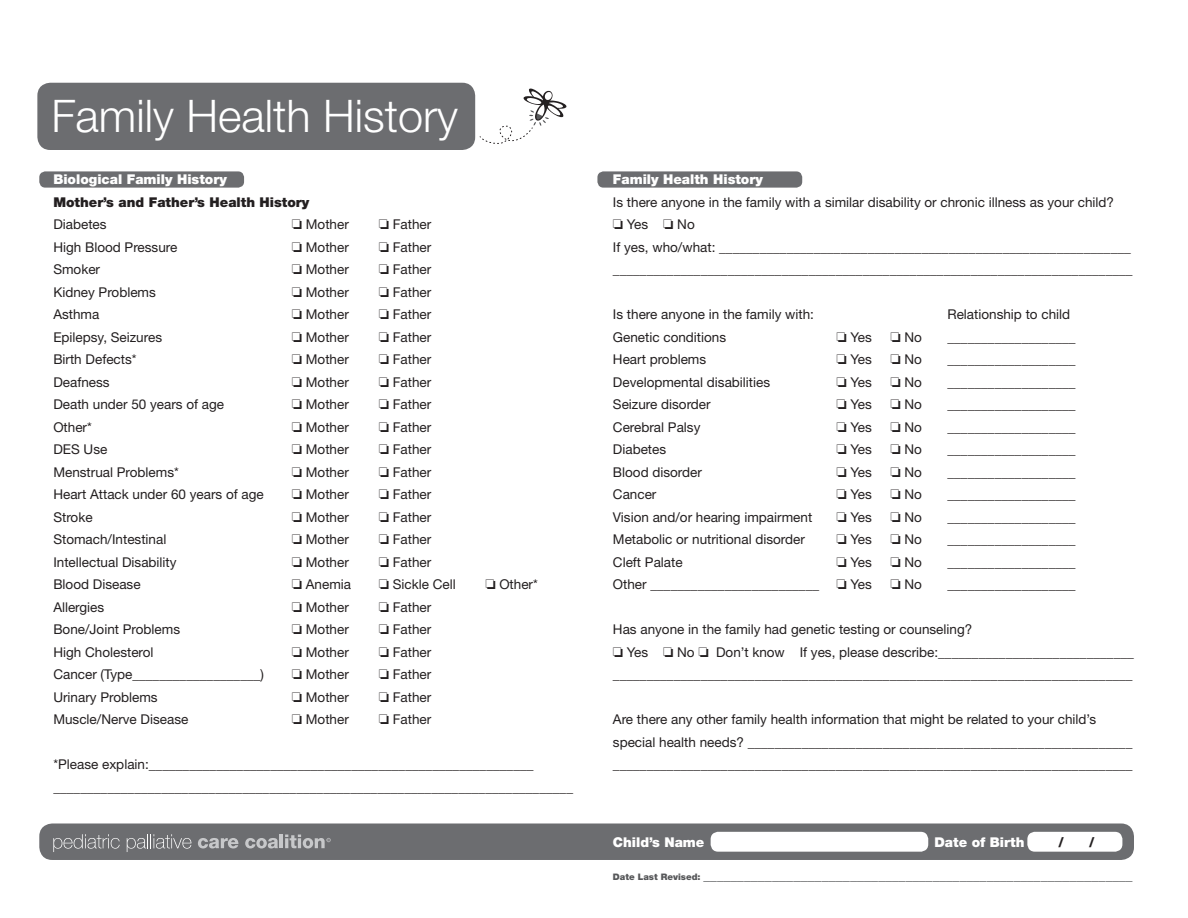
<style>
.page{position:relative;width:1188px;height:918px;background:#fff}
.page>*{position:absolute;margin:0;border:0;box-sizing:border-box;transform-origin:0 0}
.t1{font:300 45px "Helvetica Neue";color:#fff}
.t2{font:13.5px/22.5px "Helvetica Neue";color:#231f20}
.t3{font:13.5px "Helvetica Neue";color:#57585a}
.t4{font:900 13.5px "Helvetica Neue";color:#fff}
.t5{font:900 13.5px "Helvetica Neue";color:#231f20}
.t6{font:900 13.5px "Helvetica Neue";color:#231f20;scale:.93 1}
.s1{font-weight:900;font-size:9px}
</style>
<div class="page">
<svg style="left:475px;top:88px;width:92px;height:56px"></svg>
<div style="left:39px;top:171px;width:205px;height:17px;background:#6c6d70;border-radius:6px"></div>
<div style="left:597px;top:171px;width:205px;height:17px;background:#6c6d70;border-radius:6px"></div>
<div style="left:37px;top:83px;width:438px;height:67px;background:#6c6d70;border-radius:13px"></div>
<div style="left:39px;top:824px;width:1095px;height:36px;background:#6c6d70;border-radius:13px"></div>
<div style="left:711px;top:832px;width:217px;height:20px;background:#fff;border-radius:8px"></div>
<div style="left:1027px;top:832px;width:95px;height:20px;background:#fff;border-radius:8px"></div>
<svg style="left:53px;top:834px;width:67px;height:18px"></svg>
<svg style="left:127px;top:834px;width:65px;height:18px"></svg>
<svg style="left:198px;top:838px;width:41px;height:10px"></svg>
<svg style="left:245px;top:835px;width:86px;height:13px"></svg>
<h1 class="t1" style="left:51px;top:88px;width:408px">Family Health History</h1>
<p class="t4" style="left:53px;top:171px;width:175px">Biological Family History</p>
<p class="t5" style="left:53px;top:194px;width:258px">Mother’s and Father’s Health History</p>
<p class="t2" style="left:53px;top:213px;width:55px">Diabetes</p>
<p class="t2" style="left:292px;top:213px;width:59px">□ Mother</p>
<p class="t2" style="left:379px;top:213px;width:54px">□ Father</p>
<p class="t2" style="left:53px;top:235px;width:126px">High Blood Pressure</p>
<p class="t2" style="left:292px;top:235px;width:59px">□ Mother</p>
<p class="t2" style="left:379px;top:235px;width:54px">□ Father</p>
<p class="t2" style="left:53px;top:258px;width:48px">Smoker</p>
<p class="t2" style="left:292px;top:258px;width:59px">□ Mother</p>
<p class="t2" style="left:379px;top:258px;width:54px">□ Father</p>
<p class="t2" style="left:53px;top:280px;width:104px">Kidney Problems</p>
<p class="t2" style="left:292px;top:280px;width:59px">□ Mother</p>
<p class="t2" style="left:379px;top:280px;width:54px">□ Father</p>
<p class="t2" style="left:53px;top:303px;width:48px">Asthma</p>
<p class="t2" style="left:292px;top:303px;width:59px">□ Mother</p>
<p class="t2" style="left:379px;top:303px;width:54px">□ Father</p>
<p class="t2" style="left:53px;top:325px;width:110px">Epilepsy, Seizures</p>
<p class="t2" style="left:292px;top:325px;width:59px">□ Mother</p>
<p class="t2" style="left:379px;top:325px;width:54px">□ Father</p>
<p class="t2" style="left:53px;top:348px;width:85px">Birth Defects*</p>
<p class="t2" style="left:292px;top:348px;width:59px">□ Mother</p>
<p class="t2" style="left:379px;top:348px;width:54px">□ Father</p>
<p class="t2" style="left:53px;top:370px;width:58px">Deafness</p>
<p class="t2" style="left:292px;top:370px;width:59px">□ Mother</p>
<p class="t2" style="left:379px;top:370px;width:54px">□ Father</p>
<p class="t2" style="left:53px;top:393px;width:172px">Death under 50 years of age</p>
<p class="t2" style="left:292px;top:393px;width:59px">□ Mother</p>
<p class="t2" style="left:379px;top:393px;width:54px">□ Father</p>
<p class="t2" style="left:53px;top:415px;width:40px">Other*</p>
<p class="t2" style="left:292px;top:415px;width:59px">□ Mother</p>
<p class="t2" style="left:379px;top:415px;width:54px">□ Father</p>
<p class="t2" style="left:53px;top:438px;width:56px">DES Use</p>
<p class="t2" style="left:292px;top:438px;width:59px">□ Mother</p>
<p class="t2" style="left:379px;top:438px;width:54px">□ Father</p>
<p class="t2" style="left:53px;top:460px;width:127px">Menstrual Problems*</p>
<p class="t2" style="left:292px;top:460px;width:59px">□ Mother</p>
<p class="t2" style="left:379px;top:460px;width:54px">□ Father</p>
<p class="t2" style="left:53px;top:483px;width:212px">Heart Attack under 60 years of age</p>
<p class="t2" style="left:292px;top:483px;width:59px">□ Mother</p>
<p class="t2" style="left:379px;top:483px;width:54px">□ Father</p>
<p class="t2" style="left:53px;top:505px;width:41px">Stroke</p>
<p class="t2" style="left:292px;top:505px;width:59px">□ Mother</p>
<p class="t2" style="left:379px;top:505px;width:54px">□ Father</p>
<p class="t2" style="left:53px;top:528px;width:115px">Stomach/Intestinal</p>
<p class="t2" style="left:292px;top:528px;width:59px">□ Mother</p>
<p class="t2" style="left:379px;top:528px;width:54px">□ Father</p>
<p class="t2" style="left:53px;top:550px;width:125px">Intellectual Disability</p>
<p class="t2" style="left:292px;top:550px;width:59px">□ Mother</p>
<p class="t2" style="left:379px;top:550px;width:54px">□ Father</p>
<p class="t2" style="left:53px;top:573px;width:89px">Blood Disease</p>
<p class="t2" style="left:292px;top:573px;width:61px">□ Anemia</p>
<p class="t2" style="left:379px;top:573px;width:79px">□ Sickle Cell</p>
<p class="t2" style="left:485px;top:573px;width:54px">□ Other*</p>
<p class="t2" style="left:53px;top:595px;width:52px">Allergies</p>
<p class="t2" style="left:292px;top:595px;width:59px">□ Mother</p>
<p class="t2" style="left:379px;top:595px;width:54px">□ Father</p>
<p class="t2" style="left:53px;top:618px;width:128px">Bone/Joint Problems</p>
<p class="t2" style="left:292px;top:618px;width:59px">□ Mother</p>
<p class="t2" style="left:379px;top:618px;width:54px">□ Father</p>
<p class="t2" style="left:53px;top:640px;width:102px">High Cholesterol</p>
<p class="t2" style="left:292px;top:640px;width:59px">□ Mother</p>
<p class="t2" style="left:379px;top:640px;width:54px">□ Father</p>
<p class="t2" style="left:53px;top:663px;width:212px">Cancer (Type___________________)</p>
<p class="t2" style="left:292px;top:663px;width:59px">□ Mother</p>
<p class="t2" style="left:379px;top:663px;width:54px">□ Father</p>
<p class="t2" style="left:53px;top:686px;width:106px">Urinary Problems</p>
<p class="t2" style="left:292px;top:686px;width:59px">□ Mother</p>
<p class="t2" style="left:379px;top:686px;width:54px">□ Father</p>
<p class="t2" style="left:53px;top:708px;width:137px">Muscle/Nerve Disease</p>
<p class="t2" style="left:292px;top:708px;width:59px">□ Mother</p>
<p class="t2" style="left:379px;top:708px;width:54px">□ Father</p>
<p class="t2" style="left:53px;top:753px;width:521px">*Please explain:_________________________________________________________ _____________________________________________________________________________</p>
<p class="t4" style="left:613px;top:171px;width:152px">Family Health History</p>
<p class="t2" style="left:613px;top:190px;width:503px">Is there anyone in the family with a similar disability or chronic illness as your child?</p>
<p class="t2" style="left:613px;top:213px;width:521px">□ Yes □ No<br>If yes, who/what: _____________________________________________________________ _____________________________________________________________________________</p>
<p class="t2" style="left:613px;top:303px;width:203px">Is there anyone in the family with:</p>
<p class="t2" style="left:947px;top:303px;width:124px">Relationship to child</p>
<p class="t2" style="left:613px;top:325px;width:115px">Genetic conditions</p>
<p class="t2" style="left:836px;top:325px;width:37px">□ Yes</p>
<p class="t2" style="left:890px;top:325px;width:33px">□ No</p>
<p class="t2" style="left:947px;top:325px;width:130px">___________________</p>
<p class="t2" style="left:613px;top:348px;width:95px">Heart problems</p>
<p class="t2" style="left:836px;top:348px;width:37px">□ Yes</p>
<p class="t2" style="left:890px;top:348px;width:33px">□ No</p>
<p class="t2" style="left:947px;top:348px;width:130px">___________________</p>
<p class="t2" style="left:613px;top:370px;width:159px">Developmental disabilities</p>
<p class="t2" style="left:836px;top:370px;width:37px">□ Yes</p>
<p class="t2" style="left:890px;top:370px;width:33px">□ No</p>
<p class="t2" style="left:947px;top:370px;width:130px">___________________</p>
<p class="t2" style="left:613px;top:393px;width:99px">Seizure disorder</p>
<p class="t2" style="left:836px;top:393px;width:37px">□ Yes</p>
<p class="t2" style="left:890px;top:393px;width:33px">□ No</p>
<p class="t2" style="left:947px;top:393px;width:130px">___________________</p>
<p class="t2" style="left:613px;top:415px;width:89px">Cerebral Palsy</p>
<p class="t2" style="left:836px;top:415px;width:37px">□ Yes</p>
<p class="t2" style="left:890px;top:415px;width:33px">□ No</p>
<p class="t2" style="left:947px;top:415px;width:130px">___________________</p>
<p class="t2" style="left:613px;top:438px;width:55px">Diabetes</p>
<p class="t2" style="left:836px;top:438px;width:37px">□ Yes</p>
<p class="t2" style="left:890px;top:438px;width:33px">□ No</p>
<p class="t2" style="left:947px;top:438px;width:130px">___________________</p>
<p class="t2" style="left:613px;top:460px;width:91px">Blood disorder</p>
<p class="t2" style="left:836px;top:460px;width:37px">□ Yes</p>
<p class="t2" style="left:890px;top:460px;width:33px">□ No</p>
<p class="t2" style="left:947px;top:460px;width:130px">___________________</p>
<p class="t2" style="left:613px;top:483px;width:45px">Cancer</p>
<p class="t2" style="left:836px;top:483px;width:37px">□ Yes</p>
<p class="t2" style="left:890px;top:483px;width:33px">□ No</p>
<p class="t2" style="left:947px;top:483px;width:130px">___________________</p>
<p class="t2" style="left:613px;top:505px;width:201px">Vision and/or hearing impairment</p>
<p class="t2" style="left:836px;top:505px;width:37px">□ Yes</p>
<p class="t2" style="left:890px;top:505px;width:33px">□ No</p>
<p class="t2" style="left:947px;top:505px;width:130px">___________________</p>
<p class="t2" style="left:613px;top:528px;width:194px">Metabolic or nutritional disorder</p>
<p class="t2" style="left:836px;top:528px;width:37px">□ Yes</p>
<p class="t2" style="left:890px;top:528px;width:33px">□ No</p>
<p class="t2" style="left:947px;top:528px;width:130px">___________________</p>
<p class="t2" style="left:613px;top:550px;width:71px">Cleft Palate</p>
<p class="t2" style="left:836px;top:550px;width:37px">□ Yes</p>
<p class="t2" style="left:890px;top:550px;width:33px">□ No</p>
<p class="t2" style="left:947px;top:550px;width:130px">___________________</p>
<p class="t2" style="left:613px;top:573px;width:208px">Other _________________________</p>
<p class="t2" style="left:836px;top:573px;width:37px">□ Yes</p>
<p class="t2" style="left:890px;top:573px;width:33px">□ No</p>
<p class="t2" style="left:947px;top:573px;width:130px">___________________</p>
<p class="t2" style="left:613px;top:618px;width:361px">Has anyone in the family had genetic testing or counseling?</p>
<p class="t2" style="left:613px;top:640px;width:522px">□ Yes □ No □ Don’t know If yes, please describe:_____________________________ _____________________________________________________________________________</p>
<p class="t2" style="left:613px;top:708px;width:521px">Are there any other family health information that might be related to your child’s special health needs? _________________________________________________________ _____________________________________________________________________________</p>
<p class="t4" style="left:613px;top:834px;width:93px">Child’s Name</p>
<p class="t4" style="left:934px;top:834px;width:92px">Date of Birth</p>
<p class="t6" style="left:1059px;top:834px;width:7px">/</p>
<p class="t6" style="left:1089px;top:834px;width:7px">/</p>
<p class="t3" style="left:613px;top:867px;width:521px"><span class="s1">Date Last Revised:</span> ______________________________________________________________</p>
</div>
